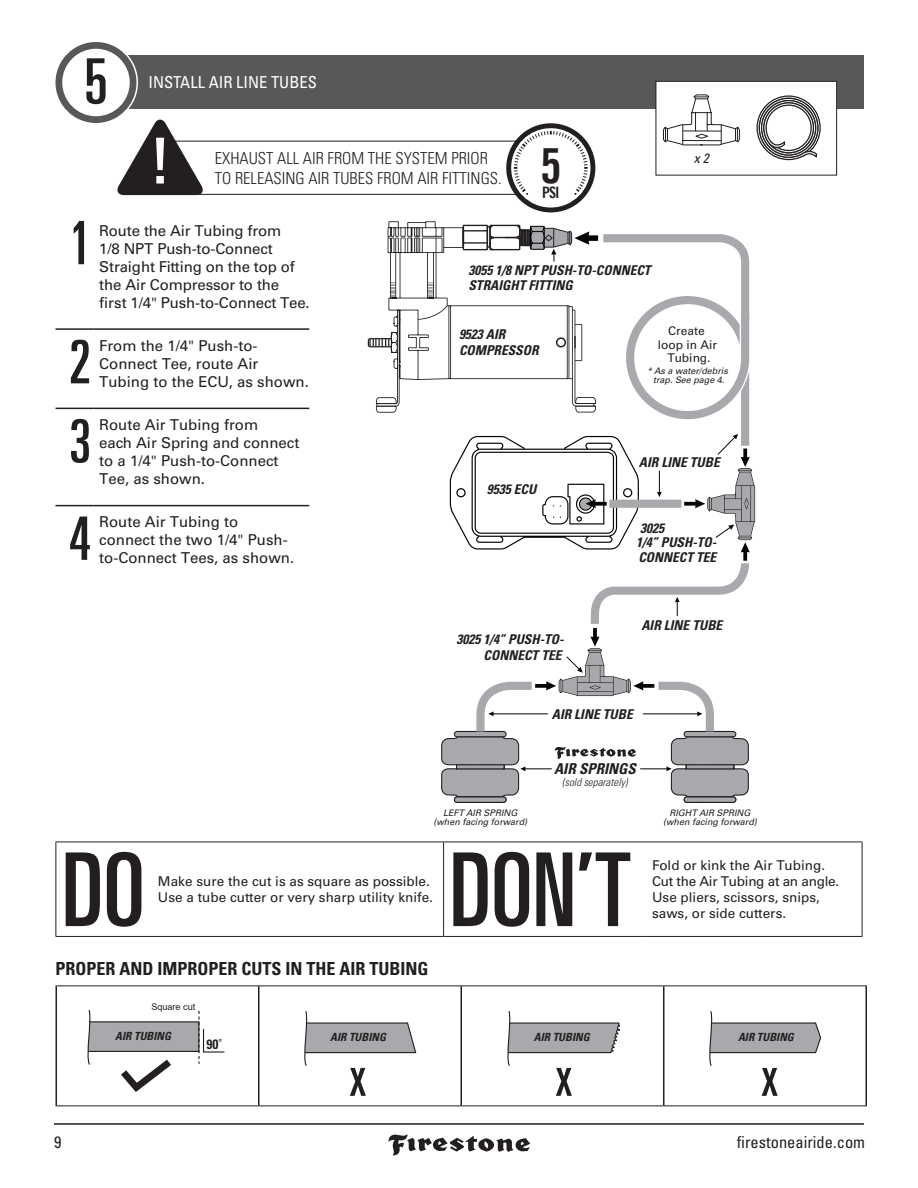
<style>
.page{position:relative;width:918px;height:1188px;background:#fff}
.page>*{position:absolute;margin:0;border:0;box-sizing:border-box;transform-origin:0 0}
.t1{font:ultra-condensed 102px "Univers LT Std";color:#231f20}
.t2{font:ultra-condensed 63px "Univers LT Std";color:#231f20}
.t3{font:ultra-condensed 60px "Univers LT Std";color:#231f20}
.t4{font:48.45px "Trade Gothic LT Bold Cond Twenty";color:#231f20}
.t5{font:700 condensed 18px "Univers LT Std";color:#231f20}
.t6{font:300 condensed 16.5px/19.8px "Univers LT Std";color:#231f20}
.t7{font:condensed 16.5px "Univers LT Std";color:#231f20}
.t8{font:condensed 16.5px "Univers LT Std";color:#fff}
.t9{font:15.75px "Trade Gothic LT Bold Cond Twenty";color:#231f20}
.t10{font:15px/18px "Univers LT Std";color:#231f20}
.t11{font:italic 700 condensed 15px "Univers LT Std";color:#231f20}
.t12{font:13.5px/16.2px "Univers LT Std";color:#231f20}
.t13{font:italic 700 condensed 13.5px/15px "Univers LT Std";color:#231f20}
.t14{font:700 condensed 13.5px "Univers LT Std";color:#231f20}
.t15{font:italic condensed 13.5px "Univers LT Std";color:#231f20}
.t16{font:12px/13.4px "Univers LT Std";color:#231f20;text-align:center}
.t17{font:italic 700 condensed 11.25px "Univers LT Std";color:#231f20}
.t18{font:italic 300 condensed 10.95px "Univers LT Std";color:#231f20}
.t19{font:9.15px "Arial";color:#231f20}
.t20{font:italic 9px/9px "Univers LT Std";color:#231f20;text-align:center}
</style>
<div class="page">
<hr style="left:54px;top:1123px;width:810px;height:2px;background:#231f20">
<svg style="left:388px;top:1134px;width:142px;height:22px"></svg>
<svg style="left:367px;top:221px;width:388px;height:582px"></svg>
<div style="left:81px;top:56px;width:783px;height:54px;background:#57585a"></div>
<div style="left:54px;top:40px;width:84px;height:84px;border:3px solid #fff;border-radius:50%"></div>
<div style="left:55px;top:42px;width:81px;height:81px;background:#57585a;border-radius:50%"></div>
<div style="left:62px;top:49px;width:68px;height:67px;background:#fff;border-radius:50%"></div>
<div style="left:656px;top:81px;width:181px;height:94px;background:#fff"></div>
<div style="left:656px;top:81px;width:181px;height:95px;border:1px solid #231f20"></div>
<svg style="left:756px;top:95px;width:65px;height:66px"></svg>
<svg style="left:663px;top:94px;width:77px;height:52px"></svg>
<hr style="left:56px;top:842px;width:96px;height:1px;background:#231f20">
<hr style="left:56px;top:842px;width:1px;height:94px;background:#231f20">
<hr style="left:152px;top:842px;width:292px;height:1px;background:#231f20">
<hr style="left:56px;top:936px;width:96px;height:1px;background:#231f20">
<hr style="left:152px;top:936px;width:292px;height:1px;background:#231f20">
<hr style="left:444px;top:842px;width:202px;height:1px;background:#231f20">
<hr style="left:443px;top:842px;width:1px;height:94px;background:#231f20">
<hr style="left:646px;top:842px;width:216px;height:1px;background:#231f20">
<hr style="left:862px;top:842px;width:1px;height:94px;background:#231f20">
<hr style="left:444px;top:936px;width:202px;height:1px;background:#231f20">
<hr style="left:646px;top:936px;width:216px;height:1px;background:#231f20">
<hr style="left:56px;top:986px;width:1px;height:120px;background:#231f20">
<hr style="left:258px;top:986px;width:2px;height:120px;background:#231f20">
<hr style="left:460px;top:986px;width:2px;height:120px;background:#231f20">
<hr style="left:663px;top:986px;width:1px;height:120px;background:#231f20">
<hr style="left:866px;top:986px;width:1px;height:120px;background:#231f20">
<hr style="left:56px;top:986px;width:203px;height:1px;background:#231f20">
<hr style="left:259px;top:986px;width:202px;height:1px;background:#231f20">
<hr style="left:461px;top:986px;width:203px;height:1px;background:#231f20">
<hr style="left:664px;top:986px;width:203px;height:1px;background:#231f20">
<hr style="left:56px;top:1106px;width:203px;height:1px;background:#231f20">
<hr style="left:259px;top:1106px;width:202px;height:1px;background:#231f20">
<hr style="left:461px;top:1106px;width:203px;height:1px;background:#231f20">
<hr style="left:664px;top:1106px;width:203px;height:1px;background:#231f20">
<div style="left:88px;top:1022px;width:111px;height:29px;background:#a8a9ad"></div>
<div style="left:87px;top:1021px;width:112px;height:31px;border:1px solid #231f20"></div>
<svg style="left:121px;top:1059px;width:50px;height:33px"></svg>
<svg style="left:87px;top:1009px;width:5px;height:56px"></svg>
<svg style="left:198px;top:1011px;width:27px;height:52px"></svg>
<svg style="left:304px;top:1011px;width:113px;height:85px"></svg>
<svg style="left:507px;top:1011px;width:114px;height:85px"></svg>
<svg style="left:709px;top:1011px;width:113px;height:85px"></svg>
<svg style="left:506px;top:123px;width:89px;height:89px"></svg>
<svg style="left:116px;top:118px;width:472px;height:88px"></svg>
<hr style="left:56px;top:328px;width:37px;height:2px;background:#231f20">
<hr style="left:93px;top:328px;width:216px;height:2px;background:#231f20">
<hr style="left:56px;top:408px;width:37px;height:1px;background:#231f20">
<hr style="left:93px;top:408px;width:216px;height:1px;background:#231f20">
<hr style="left:56px;top:505px;width:37px;height:1px;background:#231f20">
<hr style="left:93px;top:505px;width:216px;height:1px;background:#231f20">
<h2 class="t2" style="left:84px;top:46px;width:25px">5</h2>
<p class="t8" style="left:148px;top:72px;width:170px">INSTALL AIR LINE TUBES</p>
<p class="t6" style="left:215px;top:148px;width:288px">EXHAUST ALL AIR FROM THE SYSTEM PRIOR<br>TO RELEASING AIR TUBES FROM AIR FITTINGS.</p>
<h3 class="t4" style="left:540px;top:136px;width:23px">5</h3>
<p class="t9" style="left:542px;top:183px;width:19px">PSI</p>
<p class="t15" style="left:694px;top:150px;width:16px">x 2</p>
<h3 class="t3" style="left:69px;top:209px;width:24px">1</h3>
<p class="t10" style="left:99px;top:221px;width:212px">Route the Air Tubing from<br>1/8 NPT Push-to-Connect<br>Straight Fitting on the top of the Air Compressor to the first 1/4" Push-to-Connect Tee.</p>
<h3 class="t3" style="left:69px;top:328px;width:24px">2</h3>
<p class="t10" style="left:99px;top:336px;width:211px">From the 1/4" Push-to-<br>Connect Tee, route Air<br>Tubing to the ECU, as shown.</p>
<h3 class="t3" style="left:69px;top:407px;width:24px">3</h3>
<p class="t10" style="left:99px;top:416px;width:202px">Route Air Tubing from<br>each Air Spring and connect to a 1/4" Push-to-Connect<br>Tee, as shown.</p>
<h3 class="t3" style="left:69px;top:504px;width:24px">4</h3>
<p class="t10" style="left:99px;top:513px;width:197px">Route Air Tubing to connect the two 1/4" Push&shy;to-Connect Tees, as shown.</p>
<p class="t13" style="left:468px;top:262px;width:184px">3055 1/8 NPT PUSH-TO-CONNECT<br>STRAIGHT FITTING</p>
<p class="t13" style="left:459px;top:326px;width:81px;line-height:16.2px">9523 AIR<br>COMPRESSOR</p>
<p class="t13" style="left:487px;top:482px;width:51px">9535 ECU</p>
<p class="t13" style="left:456px;top:632px;width:109px;text-align:right">3025 1/4” PUSH-TO-<br>CONNECT TEE</p>
<p class="t16" style="left:658px;top:324px;width:61px">Create loop in Air<br>Tubing.</p>
<p class="t20" style="left:647px;top:367px;width:82px">* As a water/debris trap. See page 4.</p>
<p class="t13" style="left:639px;top:455px;width:82px">AIR LINE TUBE</p>
<p class="t13" style="left:640px;top:520px;width:25px">3025</p>
<p class="t13" style="left:636px;top:535px;width:82px">1/4” PUSH-TO-<br>CONNECT TEE</p>
<p class="t13" style="left:641px;top:617px;width:82px">AIR LINE TUBE</p>
<p class="t13" style="left:552px;top:707px;width:82px">AIR LINE TUBE</p>
<p class="t11" style="left:554px;top:760px;width:83px">AIR SPRINGS</p>
<p class="t18" style="left:562px;top:776px;width:67px">(sold separately)</p>
<p class="t20" style="left:433px;top:809px;width:95px">LEFT AIR SPRING (when facing forward)</p>
<p class="t20" style="left:663px;top:809px;width:95px">RIGHT AIR SPRING (when facing forward)</p>
<h1 class="t1" style="left:62px;top:832px;width:85px">DO</h1>
<p class="t12" style="left:158px;top:873px;width:276px">Make sure the cut is as square as possible.<br>Use a tube cutter or very sharp utility knife.</p>
<p class="t5" style="left:56px;top:957px;width:375px">PROPER AND IMPROPER CUTS IN THE AIR TUBING</p>
<p class="t19" style="left:151px;top:1000px;width:45px">Square cut</p>
<h1 class="t1" style="left:450px;top:832px;width:183px">DON’T</h1>
<p class="t12" style="left:652px;top:857px;width:189px">Fold or kink the Air Tubing.<br>Cut the Air Tubing at an angle.<br>Use pliers, scissors, snips, saws, or side cutters.</p>
<p class="t17" style="left:115px;top:1029px;width:57px">AIR TUBING</p>
<p class="t17" style="left:330px;top:1030px;width:57px">AIR TUBING</p>
<p class="t17" style="left:534px;top:1030px;width:57px">AIR TUBING</p>
<p class="t17" style="left:738px;top:1030px;width:57px">AIR TUBING</p>
<p class="t14" style="left:206px;top:1035px;width:17px">90˚</p>
<p class="t7" style="left:54px;top:1132px;width:9px">9</p>
<p class="t7" style="left:737px;top:1131px;width:130px">firestoneairide.com</p>
</div>
